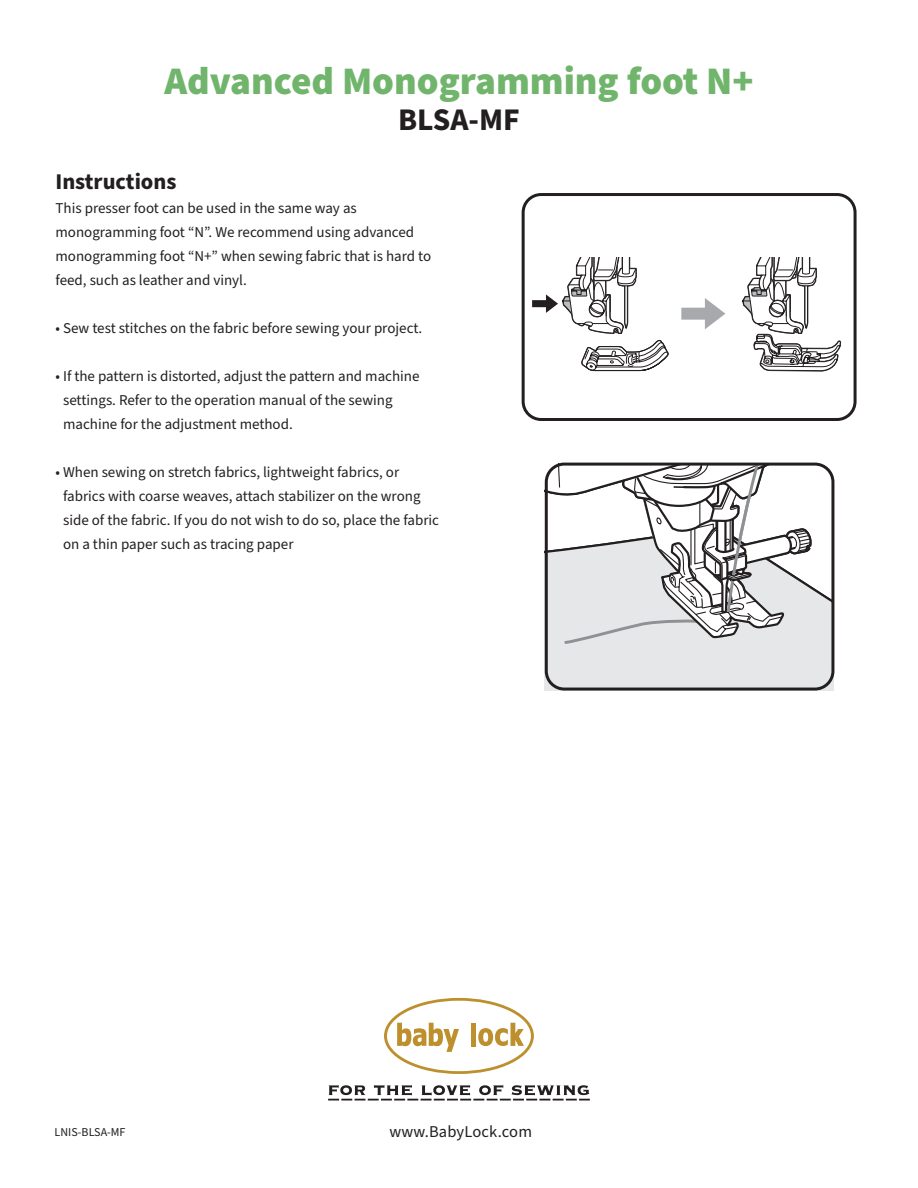
<style>
.page{position:relative;width:918px;height:1188px;background:#fff}
.page>*{position:absolute;margin:0;border:0;box-sizing:border-box;transform-origin:0 0}
.t1{font:900 39px "Source Sans Pro";color:#71b56d}
.t2{font:700 31.5px "Source Sans Pro";color:#231f20}
.t3{font:700 22.5px "Source Sans Pro";color:#231f20}
.t4{font:16.5px "Source Sans Pro";letter-spacing:.01em;color:#231f20}
.t5{font:15px/24px "Source Sans Pro";color:#231f20}
.t6{font:12px "Source Sans Pro";color:#231f20}
</style>
<div class="page">
<div style="left:545px;top:646px;width:288px;height:45px;background:#e6e7e9"></div>
<svg style="left:545px;top:464px;width:289px;height:182px"></svg>
<div style="left:522px;top:193px;width:335px;height:228px;border:3px solid #231f20;border-radius:18px"></div>
<div style="left:545px;top:463px;width:289px;height:228px;border:3px solid #231f20;border-radius:18px"></div>
<svg style="left:384px;top:998px;width:150px;height:76px"></svg>
<svg style="left:328px;top:1085px;width:262px;height:16px"></svg>
<svg style="left:532px;top:257px;width:137px;height:115px"></svg>
<svg style="left:742px;top:257px;width:99px;height:115px"></svg>
<svg style="left:681px;top:298px;width:44px;height:31px"></svg>
<p class="t1" style="left:164px;top:54px;width:591px">Advanced Monogramming foot N+</p>
<p class="t2" style="left:398px;top:98px;width:123px">BLSA-MF</p>
<p class="t3" style="left:56px;top:166px;width:122px">Instructions</p>
<p class="t5" style="left:56px;top:197px;width:377px">This presser foot can be used in the same way as monogramming foot “N”. We recommend using advanced monogramming foot “N+” when sewing fabric that is hard to feed, such as leather and vinyl.</p>
<p class="t5" style="left:56px;top:317px;width:368px">• Sew test stitches on the fabric before sewing your project.</p>
<p class="t5" style="left:63px;top:365px;width:358px;text-indent:-8px">• If the pattern is distorted, adjust the pattern and machine settings. Refer to the operation manual of the sewing machine for the adjustment method.</p>
<p class="t5" style="left:63px;top:461px;width:378px;text-indent:-8px">• When sewing on stretch fabrics, lightweight fabrics, or fabrics with coarse weaves, attach stabilizer on the wrong side of the fabric. If you do not wish to do so, place the fabric on a thin paper such as tracing paper</p>
<p class="t6" style="left:55px;top:1124px;width:73px">LNIS-BLSA-MF</p>
<p class="t4" style="left:389px;top:1120px;width:144px">www.BabyLock.com</p>
</div>
